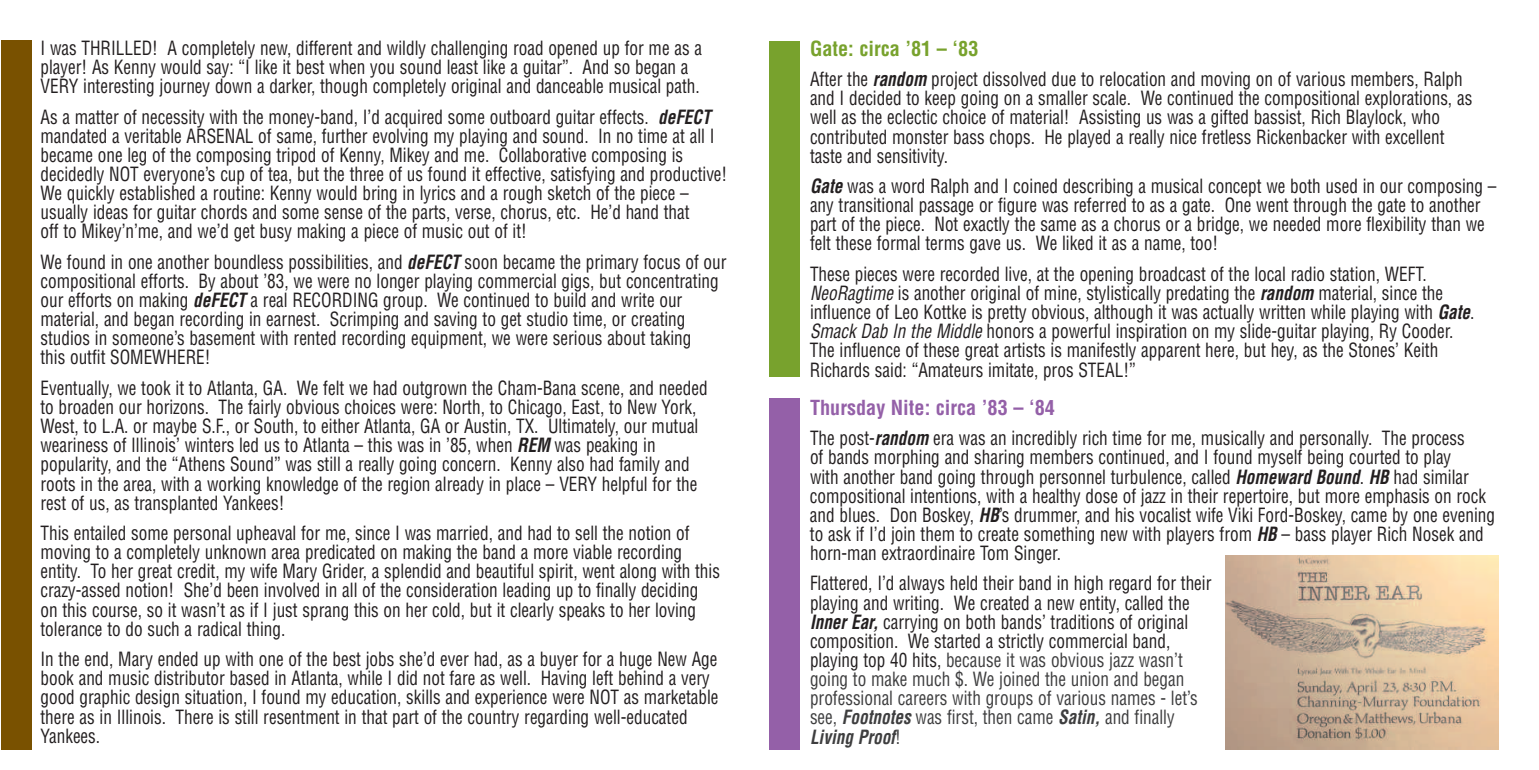
<style>
.page{position:relative;width:1539px;height:770px;background:#fff}
.page>*{position:absolute;margin:0;border:0;box-sizing:border-box;transform-origin:0 0}
.t1{font:700 condensed 20.25px "Helvetica";color:#9460a8}
.t2{font:700 condensed 20.25px "Helvetica";color:#78a22d}
.t3{font:condensed 19.12px/19.1px "Helvetica";color:#231f20;scale:.9 1}
.s1{font-weight:700;font-style:italic}
.s2{font-style:italic}
.s3{color:#3e3e3f}
.s4{font-weight:700;font-style:italic;color:#3e3e3f}
</style>
<div class="page">
<img style="left:1225px;top:555px;width:273px;height:194px">
<div style="left:770px;top:40px;width:30px;height:336px;background:#78a22d"></div>
<div style="left:770px;top:398px;width:30px;height:351px;background:#9460a8"></div>
<div style="left:1px;top:40px;width:31px;height:709px;background:#795100"></div>
<p class="t3" style="left:40px;top:39px;width:737px">I was THRILLED! A completely new, different and wildly challenging road opened up for me as a player! As Kenny would say: “I like it best when you sound least like a guitar”. And so began a<br>VERY interesting journey down a darker, though completely original and danceable musical path.</p>
<p class="t3" style="left:40px;top:107px;width:765px">As a matter of necessity with the money-band, I’d acquired some outboard guitar effects. <span class="s1">deFECT </span>mandated a veritable ARSENAL of same, further evolving my playing and sound. In no time at all I became one leg of the composing tripod of Kenny, Mikey and me. Collaborative composing is decidedly NOT everyone’s cup of tea, but the three of us found it effective, satisfying and productive!<br>We quickly established a routine: Kenny would bring in lyrics and a rough sketch of the piece – usually ideas for guitar chords and some sense of the parts, verse, chorus, etc. He’d hand that<br>off to Mikey’n’me, and we’d get busy making a piece of music out of it!</p>
<p class="t3" style="left:40px;top:252px;width:764px">We found in one another boundless possibilities, and <span class="s1">deFECT</span> soon became the primary focus of our compositional efforts. By about ’83, we were no longer playing commercial gigs, but concentrating our efforts on making <span class="s1">deFECT</span> a real RECORDING group. We continued to build and write our material, and began recording in earnest. Scrimping and saving to get studio time, or creating studios in someone’s basement with rented recording equipment, we were serious about taking<br>this outfit SOMEWHERE!</p>
<p class="t3" style="left:40px;top:378px;width:743px">Eventually, we took it to Atlanta, GA. We felt we had outgrown the Cham-Bana scene, and needed to broaden our horizons. The fairly obvious choices were: North, to Chicago, East, to New York, West, to L.A. or maybe S.F., or South, to either Atlanta, GA or Austin, TX. Ultimately, our mutual weariness of Illinois’ winters led us to Atlanta – this was in ’85, when <span class="s1">REM</span> was peaking in popularity, and the “Athens Sound” was still a really going concern. Kenny also had family and roots in the area, with a working knowledge of the region already in place – VERY helpful for the rest of us, as transplanted Yankees!</p>
<p class="t3" style="left:41px;top:524px;width:756px">This entailed some personal upheaval for me, since I was married, and had to sell the notion of moving to a completely unknown area predicated on making the band a more viable recording entity. To her great credit, my wife Mary Grider, a splendid and beautiful spirit, went along with this crazy-assed notion! She’d been involved in all of the consideration leading up to finally deciding on this course, so it wasn’t as if I just sprang this on her cold, but it clearly speaks to her loving tolerance to do such a radical thing.</p>
<p class="t3" style="left:41px;top:650px;width:755px">In the end, Mary ended up with one of the best jobs she’d ever had, as a buyer for a huge New Age book and music distributor based in Atlanta, while I did not fare as well. Having left behind a very good graphic design situation, I found my education, skills and experience were NOT as marketable there as in Illinois. There is still resentment in that part of the country regarding well-educated Yankees.</p>
<p class="t2" style="left:810px;top:37px;width:170px">Gate: circa ’81 – ‘83</p>
<p class="t3" style="left:810px;top:70px;width:737px">After the <span class="s1">random</span> project dissolved due to relocation and moving on of various members, Ralph and I decided to keep going on a smaller scale. We continued the compositional explorations, as well as the eclectic choice of material! Assisting us was a gifted bassist, Rich Blaylock, who contributed monster bass chops. He played a really nice fretless Rickenbacker with excellent taste and sensitivity.</p>
<p class="t3" style="left:810px;top:177px;width:764px"><span class="s1">Gate</span> was a word Ralph and I coined describing a musical concept we both used in our composing – any transitional passage or figure was referred to as a gate. One went through the gate to another part of the piece. Not exactly the same as a chorus or a bridge, we needed more flexibility than we felt these formal terms gave us. We liked it as a name, too!</p>
<p class="t3" style="left:810px;top:265px;width:740px">These pieces were recorded live, at the opening broadcast of the local radio station, WEFT.<br><span class="s2">NeoRagtime</span> is another original of mine, stylistically predating the <span class="s1">random</span> material, since the influence of Leo Kottke is pretty obvious, although it was actually written while playing with <span class="s1">Gate</span>.<br><span class="s2">Smack Dab In the Middle</span>honors a powerful inspiration on my slide-guitar playing, Ry Cooder.<br>The influence of these great artists is manifestly apparent here, but hey, as the Stones’ Keith Richards said: “Amateurs imitate, pros STEAL!”</p>
<p class="t1" style="left:810px;top:396px;width:246px">Thursday Nite: circa ’83 – ‘84</p>
<p class="t3" style="left:810px;top:429px;width:763px">The post-<span class="s1">random</span> era was an incredibly rich time for me, musically and personally. The process<br>of bands morphing and sharing members continued, and I found myself being courted to play<br>with another band going through personnel turbulence, called <span class="s1">Homeward Bound</span>. <span class="s1">HB</span> had similar compositional intentions, with a healthy dose of jazz in their repertoire, but more emphasis on rock and blues. Don Boskey, <span class="s1">HB</span>’s drummer, and his vocalist wife Viki Ford-Boskey, came by one evening to ask if I’d join them to create something new with players from <span class="s1">HB</span> – bass player Rich Nosek and horn-man extraordinaire Tom Singer.</p>
<p class="t3" style="left:810px;top:574px;width:448px">Flattered, I’d always held their band in high regard for their playing and writing. We created a new entity, called the <span class="s1">Inner Ear,</span> carrying on both bands’ traditions of original composition. We started a strictly commercial band, playing top 40 hits, <span class="s3">because it was obvious jazz wasn’t going to make much $. We joined the union and began professional careers with groups of various names - let’s see,</span> <span class="s4">Footnotes</span> <span class="s3">was first, then came</span> <span class="s4">Satin,</span> <span class="s3">and finally </span><span class="s4">Living Proof</span><span class="s3">!</span></p>
</div>
